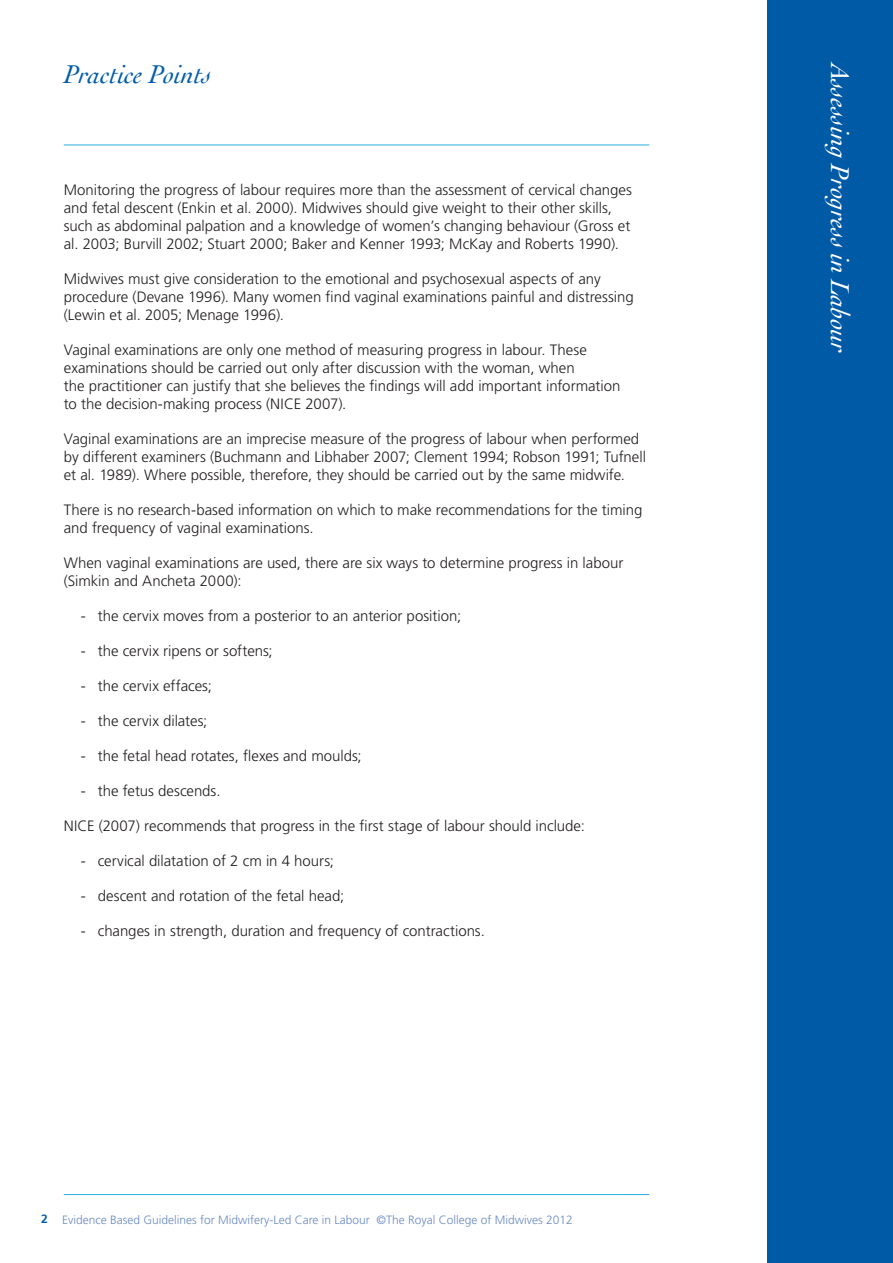
<style>
.page{position:relative;width:893px;height:1263px;background:#fff}
.page>*{position:absolute;margin:0;border:0;box-sizing:border-box;transform-origin:0 0}
.t1{font:italic 27px "Cochin";color:#fff}
.t2{font:italic 27px "Cochin";color:#015dab}
.t3{font:300 15px/18px "Frutiger";color:#231f20}
.t4{font:300 12px "Frutiger";color:#6a8ac5}
.t5{font:700 12px "Frutiger";color:#015dab}
</style>
<div class="page">
<hr style="left:64px;top:145px;width:585px;height:1px;background:#29abe2">
<hr style="left:64px;top:1194px;width:585px;height:1px;background:#29abe2">
<div style="left:768px;top:0;width:125px;height:1263px;background:#015aa5"></div>
<p class="t2" style="left:64px;top:59px;width:149px">Practice Points</p>
<p class="t3" style="left:64px;top:180px;width:570px">Monitoring the progress of labour requires more than the assessment of cervical changes and fetal descent (Enkin et al. 2000). Midwives should give weight to their other skills, such as abdominal palpation and a knowledge of women’s changing behaviour (Gross et al. 2003; Burvill 2002; Stuart 2000; Baker and Kenner 1993; McKay and Roberts 1990).</p>
<p class="t3" style="left:64px;top:269px;width:571px">Midwives must give consideration to the emotional and psychosexual aspects of any procedure (Devane 1996). Many women find vaginal examinations painful and distressing (Lewin et al. 2005; Menage 1996).</p>
<p class="t3" style="left:64px;top:340px;width:558px">Vaginal examinations are only one method of measuring progress in labour. These examinations should be carried out only after discussion with the woman, when<br>the practitioner can justify that she believes the findings will add important information to the decision-making process (NICE 2007).</p>
<p class="t3" style="left:64px;top:429px;width:584px">Vaginal examinations are an imprecise measure of the progress of labour when performed by different examiners (Buchmann and Libhaber 2007; Clement 1994; Robson 1991; Tufnell et al. 1989). Where possible, therefore, they should be carried out by the same midwife.</p>
<p class="t3" style="left:64px;top:500px;width:580px">There is no research-based information on which to make recommendations for the timing and frequency of vaginal examinations.</p>
<p class="t3" style="left:64px;top:553px;width:561px">When vaginal examinations are used, there are six ways to determine progress in labour (Simkin and Ancheta 2000):</p>
<p class="t3" style="left:81px;top:606px;width:382px">- the cervix moves from a posterior to an anterior position;</p>
<p class="t3" style="left:81px;top:641px;width:193px">- the cervix ripens or softens;</p>
<p class="t3" style="left:81px;top:676px;width:133px">- the cervix effaces;</p>
<p class="t3" style="left:81px;top:711px;width:128px">- the cervix dilates;</p>
<p class="t3" style="left:81px;top:746px;width:282px">- the fetal head rotates, flexes and moulds;</p>
<p class="t3" style="left:81px;top:781px;width:141px">- the fetus descends.</p>
<p class="t3" style="left:64px;top:816px;width:523px">NICE (2007) recommends that progress in the first stage of labour should include:</p>
<p class="t3" style="left:81px;top:851px;width:255px">- cervical dilatation of 2 cm in 4 hours;</p>
<p class="t3" style="left:81px;top:886px;width:265px">- descent and rotation of the fetal head;</p>
<p class="t3" style="left:81px;top:922px;width:406px">- changes in strength, duration and frequency of contractions.</p>
<p class="t5" style="left:41px;top:1212px;width:8px">2</p>
<p class="t4" style="left:62px;top:1212px;width:512px">Evidence Based Guidelines for Midwifery-Led Care in Labour ©The Royal College of Midwives 2012</p>
<p class="t1" style="left:855px;top:64px;width:291px;rotate:90deg">Assessing Progress in Labour</p>
</div>
